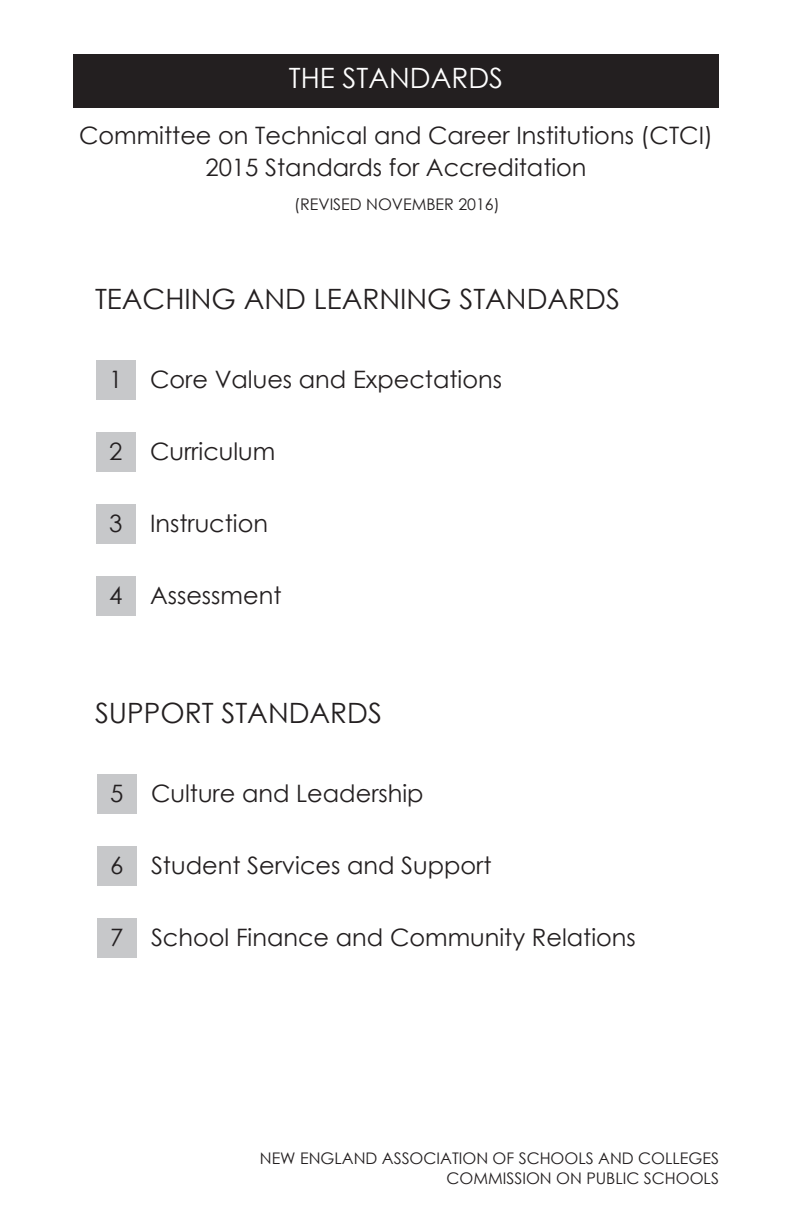
<style>
.page{position:relative;width:792px;height:1224px;background:#fff}
.page>*{position:absolute;margin:0;border:0;box-sizing:border-box;transform-origin:0 0}
.t1{font:28px "Century Gothic";color:#231f20}
.t2{font:28px "Century Gothic";color:#fff}
.t3{font:24px/32px "Century Gothic";color:#231f20;text-align:center}
.t4{font:16px/20px "Century Gothic";color:#231f20;text-align:right}
</style>
<div class="page">
<div style="left:73px;top:54px;width:646px;height:54px;background:#231f20"></div>
<div style="left:96px;top:360px;width:40px;height:40px;background:#c7c8ca"></div>
<div style="left:96px;top:432px;width:40px;height:40px;background:#c7c8ca"></div>
<div style="left:96px;top:504px;width:40px;height:40px;background:#c7c8ca"></div>
<div style="left:96px;top:576px;width:40px;height:40px;background:#c7c8ca"></div>
<div style="left:97px;top:774px;width:40px;height:40px;background:#c7c8ca"></div>
<div style="left:97px;top:846px;width:40px;height:40px;background:#c7c8ca"></div>
<div style="left:97px;top:918px;width:40px;height:40px;background:#c7c8ca"></div>
<p class="t2" style="left:289px;top:58px;width:216px">THE STANDARDS</p>
<p class="t3" style="left:79px;top:119px;width:635px">Committee on Technical and Career Institutions (CTCI)<br>2015 Standards for Accreditation</p>
<p class="t4" style="left:294px;top:194px;width:207px">(REVISED NOVEMBER 2016)</p>
<p class="t1" style="left:95px;top:279px;width:527px">TEACHING AND LEARNING STANDARDS</p>
<p class="t3" style="left:109px;top:363px;width:394px">1 Core Values and Expectations</p>
<p class="t3" style="left:109px;top:435px;width:168px">2 Curriculum</p>
<p class="t3" style="left:109px;top:507px;width:160px">3 Instruction</p>
<p class="t3" style="left:109px;top:579px;width:174px">4 Assessment</p>
<p class="t1" style="left:95px;top:693px;width:289px">SUPPORT STANDARDS</p>
<p class="t3" style="left:110px;top:777px;width:315px">5 Culture and Leadership</p>
<p class="t3" style="left:110px;top:849px;width:383px">6 Student Services and Support</p>
<p class="t3" style="left:110px;top:921px;width:527px">7 School Finance and Community Relations</p>
<p class="t4" style="left:260px;top:1148px;width:461px">NEW ENGLAND ASSOCIATION OF SCHOOLS AND COLLEGES<br>COMMISSION ON PUBLIC SCHOOLS</p>
</div>
